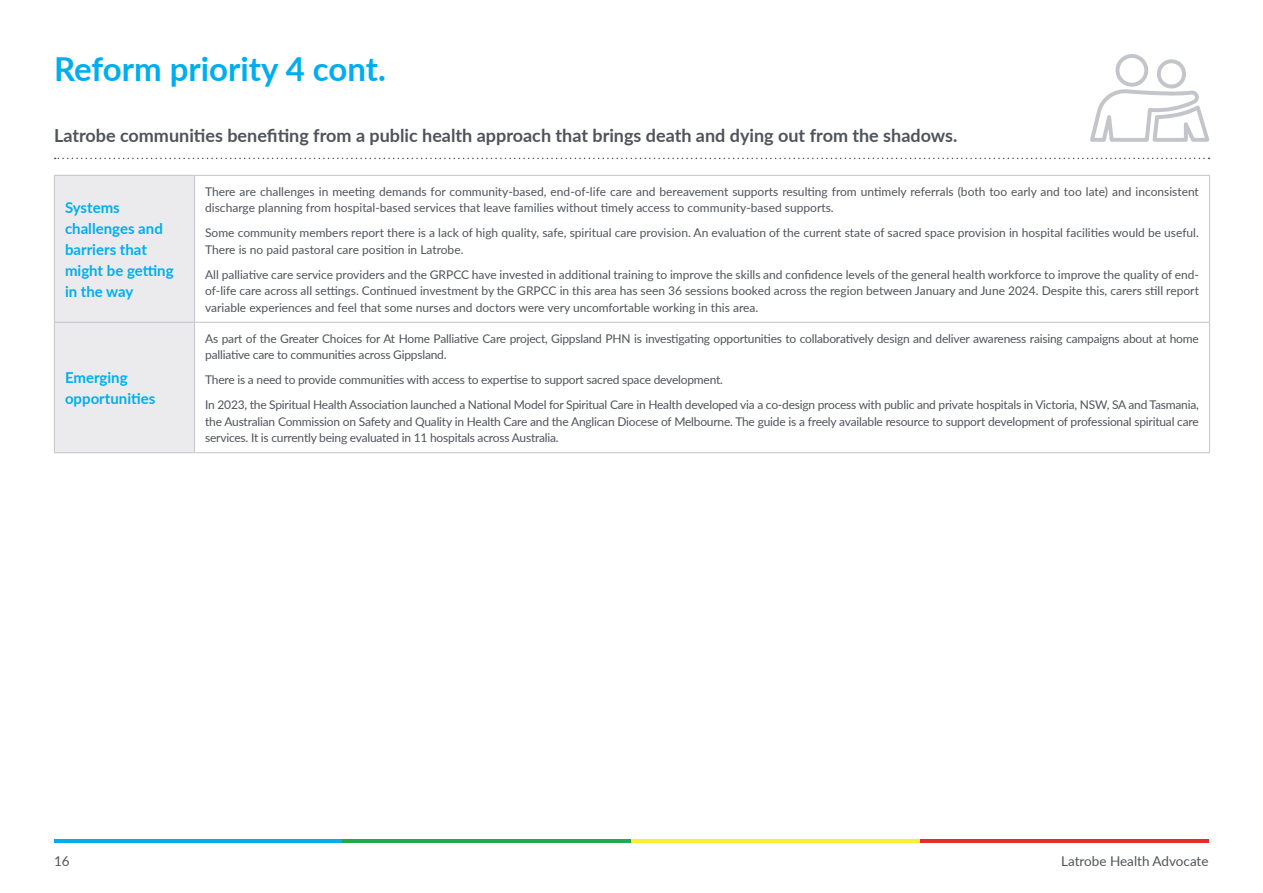
<style>
.page{position:relative;width:1263px;height:893px;background:#fff}
.page>*{position:absolute;margin:0;border:0;box-sizing:border-box;transform-origin:0 0}
.t1{font:700 33px "Lato";color:#00aeef}
.t2{font:700 18px "Lato";color:#50535a}
.t3{font:700 15px/21px "Lato";color:#00aeef}
.t4{font:13.5px "Lato";color:#50535a}
.t5{font:12px/16.5px "Lato";letter-spacing:-.02em;color:#50535a}
.t6{font:12px/16.5px "Lato";color:#50535a}
</style>
<div class="page">
<hr style="left:54px;top:839px;width:289px;height:4px;background:#00aeef">
<hr style="left:920px;top:839px;width:288px;height:4px;background:#e82c2a">
<hr style="left:343px;top:839px;width:288px;height:4px;background:#20aa4d">
<hr style="left:631px;top:839px;width:289px;height:4px;background:#fcee32">
<svg style="left:1090px;top:54px;width:119px;height:88px"></svg>
<div style="left:55px;top:176px;width:139px;height:276px;background:#ebebed"></div>
<hr style="left:54px;top:175px;width:141px;height:1px;background:#c4c5ca">
<hr style="left:54px;top:176px;width:1px;height:146px;background:#c4c5ca">
<hr style="left:195px;top:175px;width:1015px;height:1px;background:#c4c5ca">
<hr style="left:194px;top:176px;width:1px;height:146px;background:#c4c5ca">
<hr style="left:1209px;top:176px;width:1px;height:146px;background:#c4c5ca">
<hr style="left:54px;top:322px;width:141px;height:1px;background:#c4c5ca">
<hr style="left:54px;top:323px;width:1px;height:129px;background:#c4c5ca">
<hr style="left:195px;top:322px;width:1015px;height:1px;background:#c4c5ca">
<hr style="left:194px;top:323px;width:1px;height:129px;background:#c4c5ca">
<hr style="left:1209px;top:323px;width:1px;height:129px;background:#c4c5ca">
<hr style="left:54px;top:452px;width:141px;height:1px;background:#c4c5ca">
<hr style="left:195px;top:452px;width:1015px;height:1px;background:#c4c5ca">
<svg style="left:55px;top:158px;width:1154px;height:1px"></svg>
<h1 class="t1" style="left:54px;top:44px;width:333px">Reform priority 4 cont.</h1>
<h2 class="t2" style="left:54px;top:122px;width:905px">Latrobe communities benefiting from a public health approach that brings death and dying out from the shadows.</h2>
<p class="t3" style="left:65px;top:196px;width:110px">Systems challenges and barriers that might be getting in the way</p>
<p class="t3" style="left:65px;top:366px;width:92px">Emerging opportunities</p>
<p class="t6" style="left:205px;top:183px;width:995px">There are challenges in meeting demands for community-based, end-of-life care and bereavement supports resulting from untimely referrals (both too early and too late) and inconsistent discharge planning from hospital-based services that leave families without timely access to community-based supports.</p>
<p class="t6" style="left:205px;top:224px;width:995px">Some community members report there is a lack of high quality, safe, spiritual care provision. An evaluation of the current state of sacred space provision in hospital facilities would be useful.<br>There is no paid pastoral care position in Latrobe.</p>
<p class="t5" style="left:205px;top:266px;width:995px;text-align:justify">All palliative care service providers and the GRPCC have invested in additional training to improve the skills and confidence levels of the general health workforce to improve the quality of end&shy;of-life care across all settings. Continued investment by the GRPCC in this area has seen 36 sessions booked across the region between January and June 2024. Despite this, carers still report variable experiences and feel that some nurses and doctors were very uncomfortable working in this area.</p>
<p class="t5" style="left:205px;top:329px;width:995px">As part of the Greater Choices for At Home Palliative Care project, Gippsland PHN is investigating opportunities to collaboratively design and deliver awareness raising campaigns about at home palliative care to communities across Gippsland.</p>
<p class="t5" style="left:205px;top:367px;width:995px;line-height:25px">There is a need to provide communities with access to expertise to support sacred space development.<br>In 2023, the Spiritual Health Association launched a National Model for Spiritual Care in Health developed via a co-design process with public and private hospitals in Victoria, NSW, SA and Tasmania,</p>
<p class="t5" style="left:205px;top:412px;width:995px">the Australian Commission on Safety and Quality in Health Care and the Anglican Diocese of Melbourne. The guide is a freely available resource to support development of professional spiritual care services. It is currently being evaluated in 11 hospitals across Australia.</p>
<p class="t4" style="left:54px;top:851px;width:17px">16</p>
<p class="t4" style="left:1061px;top:851px;width:149px">Latrobe Health Advocate</p>
</div>
